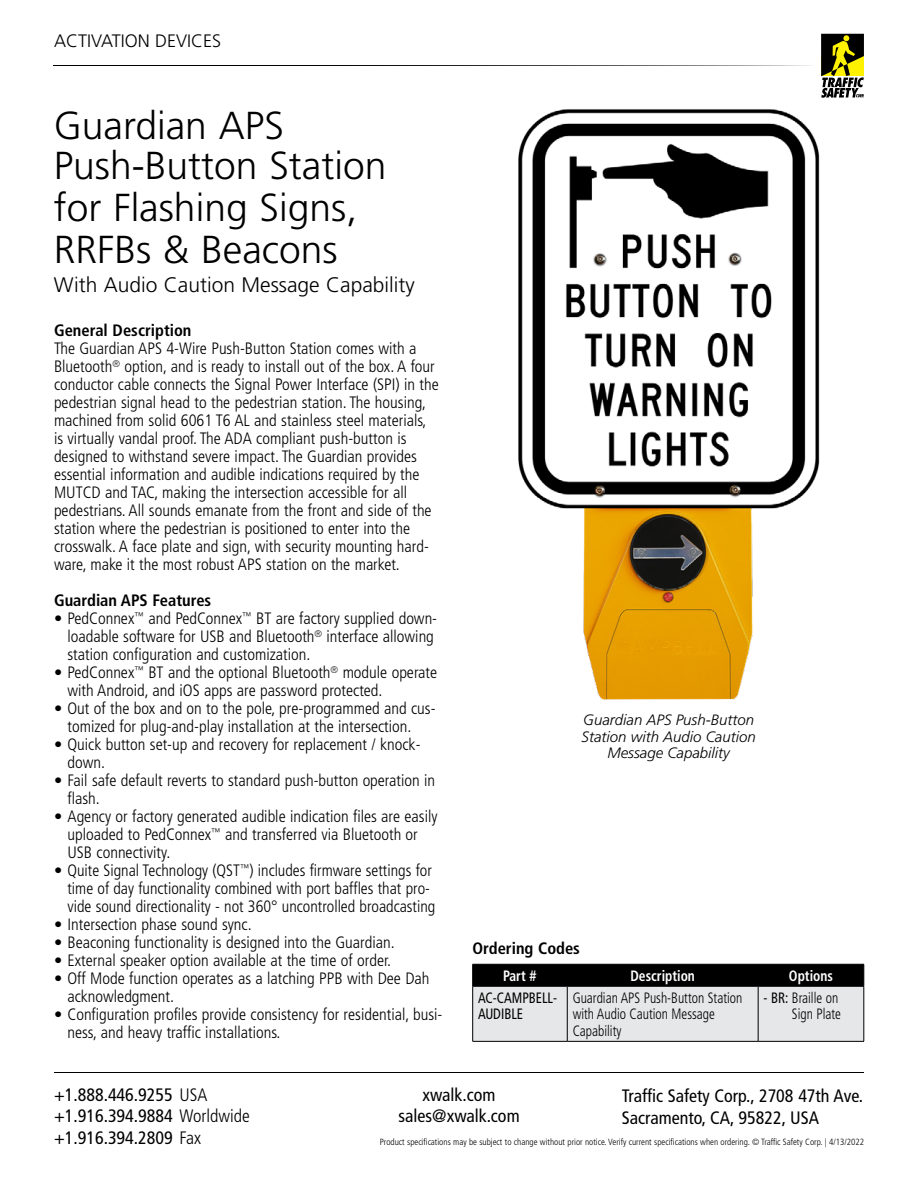
<style>
.page{position:relative;width:918px;height:1188px;background:#fff}
.page>*{position:absolute;margin:0;border:0;box-sizing:border-box;transform-origin:0 0}
.t1{font:300 39px/41.5px "Frutiger LT Std";color:#000}
.t2{font:300 21px "Frutiger LT Std";color:#000}
.t3{font:condensed 18px/21.6px "Frutiger LT Std";color:#000}
.t4{font:300 18px "Frutiger LT Std";color:#000}
.t5{font:300 condensed 16.5px/18px "Frutiger LT Std";color:#000}
.t6{font:700 condensed 16.5px "Frutiger LT Std";color:#000}
.t7{font:300 condensed 15px/16.5px "Frutiger LT Std";color:#000;scale:.9 1}
.t8{font:italic 300 15px/16.5px "Frutiger LT Std";color:#000;text-align:center}
.t9{font:700 condensed 15px "Frutiger LT Std";color:#fff;scale:.9 1}
.t10{font:condensed 15px/16.5px "Frutiger LT Std";color:#000;scale:.9 1}
.t11{font:300 condensed 9px "Frutiger LT Std";color:#000}
.s1{font-weight:400}
.s2{font-weight:300}
</style>
<div class="page">
<hr style="left:54px;top:1073px;width:810px;height:1px;background:#000">
<svg style="left:54px;top:65px;width:757px;height:1px"></svg>
<svg style="left:821px;top:34px;width:43px;height:64px;background:#696625"></svg>
<svg style="left:472px;top:964px;width:393px;height:77px;background:#a2a3a3"></svg>
<hr style="left:472px;top:986px;width:95px;height:1px;background:#000">
<hr style="left:472px;top:986px;width:1px;height:55px;background:#000">
<hr style="left:567px;top:986px;width:191px;height:1px;background:#000">
<hr style="left:567px;top:986px;width:1px;height:55px;background:#000">
<hr style="left:758px;top:986px;width:106px;height:1px;background:#000">
<hr style="left:758px;top:986px;width:1px;height:55px;background:#000">
<hr style="left:864px;top:986px;width:1px;height:55px;background:#000">
<hr style="left:472px;top:1041px;width:95px;height:1px;background:#000">
<hr style="left:567px;top:1041px;width:191px;height:1px;background:#000">
<hr style="left:758px;top:1041px;width:106px;height:1px;background:#000">
<img style="left:518px;top:93px;width:340px;height:607px">
<p class="t4" style="left:54px;top:31px;width:169px">ACTIVATION DEVICES</p>
<h1 class="t1" style="left:54px;top:105px;width:334px">Guardian APS<br>Push-Button Station for Flashing Signs,<br>RRFBs &amp; Beacons</h1>
<p class="t2" style="left:54px;top:272px;width:363px">With Audio Caution Message Capability</p>
<p class="t6" style="left:54px;top:321px;width:139px">General Description</p>
<p class="t5" style="left:54px;top:340px;width:386px">The Guardian APS 4-Wire Push-Button Station comes with a Bluetooth<sup>®</sup> option, and is ready to install out of the box. A four conductor cable connects the Signal Power Interface (SPI) in the pedestrian signal head to the pedestrian station. The housing, machined from solid 6061 T6 AL and stainless steel materials, is virtually vandal proof. The ADA compliant push-button is designed to withstand severe impact. The Guardian provides essential information and audible indications required by the MUTCD and TAC, making the intersection accessible for all pedestrians. All sounds emanate from the front and side of the station where the pedestrian is positioned to enter into the crosswalk. A face plate and sign, with security mounting hard&shy;ware, make it the most robust APS station on the market.</p>
<p class="t6" style="left:54px;top:591px;width:159px">Guardian APS Features</p>
<p class="t5" style="left:67px;top:610px;width:371px;text-indent:-13px">• PedConnex<sup>™</sup> and PedConnex<sup>™</sup> BT are factory supplied down&shy;loadable software for USB and Bluetooth<sup>®</sup> interface allowing station configuration and customization.</p>
<p class="t5" style="left:68px;top:664px;width:371px;text-indent:-13px">• PedConnex<sup>™</sup> BT and the optional Bluetooth<sup>®</sup> module operate with Android, and iOS apps are password protected.</p>
<p class="t5" style="left:68px;top:700px;width:370px;text-indent:-13px">• Out of the box and on to the pole, pre-programmed and cus&shy;tomized for plug-and-play installation at the intersection.</p>
<p class="t5" style="left:68px;top:736px;width:355px;text-indent:-13px">• Quick button set-up and recovery for replacement / knock&shy;down.</p>
<p class="t5" style="left:68px;top:772px;width:369px;text-indent:-13px">• Fail safe default reverts to standard push-button operation in flash.</p>
<p class="t5" style="left:67px;top:808px;width:372px;text-indent:-13px">• Agency or factory generated audible indication files are easily uploaded to PedConnex<sup>™</sup> and transferred via Bluetooth or<br>USB connectivity.</p>
<p class="t5" style="left:67px;top:862px;width:369px;text-indent:-13px">• Quite Signal Technology (QST<sup>™</sup>) includes firmware settings for time of day functionality combined with port baffles that pro&shy;vide sound directionality - not 360° uncontrolled broadcasting</p>
<p class="t5" style="left:54px;top:916px;width:199px">• Intersection phase sound sync.</p>
<p class="t5" style="left:54px;top:934px;width:342px">• Beaconing functionality is designed into the Guardian.</p>
<p class="t5" style="left:54px;top:952px;width:339px">• External speaker option available at the time of order.</p>
<p class="t5" style="left:67px;top:970px;width:364px;text-indent:-13px">• Off Mode function operates as a latching PPB with Dee Dah acknowledgment.</p>
<p class="t5" style="left:67px;top:1006px;width:376px;text-indent:-13px">• Configuration profiles provide consistency for residential, busi&shy;ness, and heavy traffic installations.</p>
<p class="t8" style="left:582px;top:712px;width:176px">Guardian APS Push-Button<br>Station with Audio Caution<br>Message Capability</p>
<p class="t6" style="left:472px;top:939px;width:109px">Ordering Codes</p>
<p class="t9" style="left:503px;top:967px;width:39px">Part #</p>
<p class="t9" style="left:630px;top:967px;width:73px">Description</p>
<p class="t9" style="left:789px;top:967px;width:50px">Options</p>
<p class="t10" style="left:478px;top:990px;width:89px">AC-CAMPBELL-<br>AUDIBLE</p>
<p class="t7" style="left:573px;top:990px;width:190px">Guardian APS Push-Button Station with Audio Caution Message<br>Capability</p>
<p class="t7" style="left:764px;top:990px;width:88px;text-align:right"><span class="s1">- BR:</span> Braille on<br>Sign Plate</p>
<p class="t3" style="left:54px;top:1084px;width:197px">+1.888.446.9255 <span class="s2">USA </span>+1.916.394.9884 <span class="s2">Worldwide </span>+1.916.394.2809 <span class="s2">Fax</span></p>
<p class="t3" style="left:399px;top:1084px;width:123px;text-align:center">xwalk.com sales@xwalk.com</p>
<p class="t3" style="left:622px;top:1085px;width:243px">Traffic Safety Corp., 2708 47th Ave.<br>Sacramento, CA, 95822, USA</p>
<p class="t11" style="left:380px;top:1137px;width:486px">Product specifications may be subject to change without prior notice. Verify current specifications when ordering. © Traffic Safety Corp. | 4/13/2022</p>
</div>
